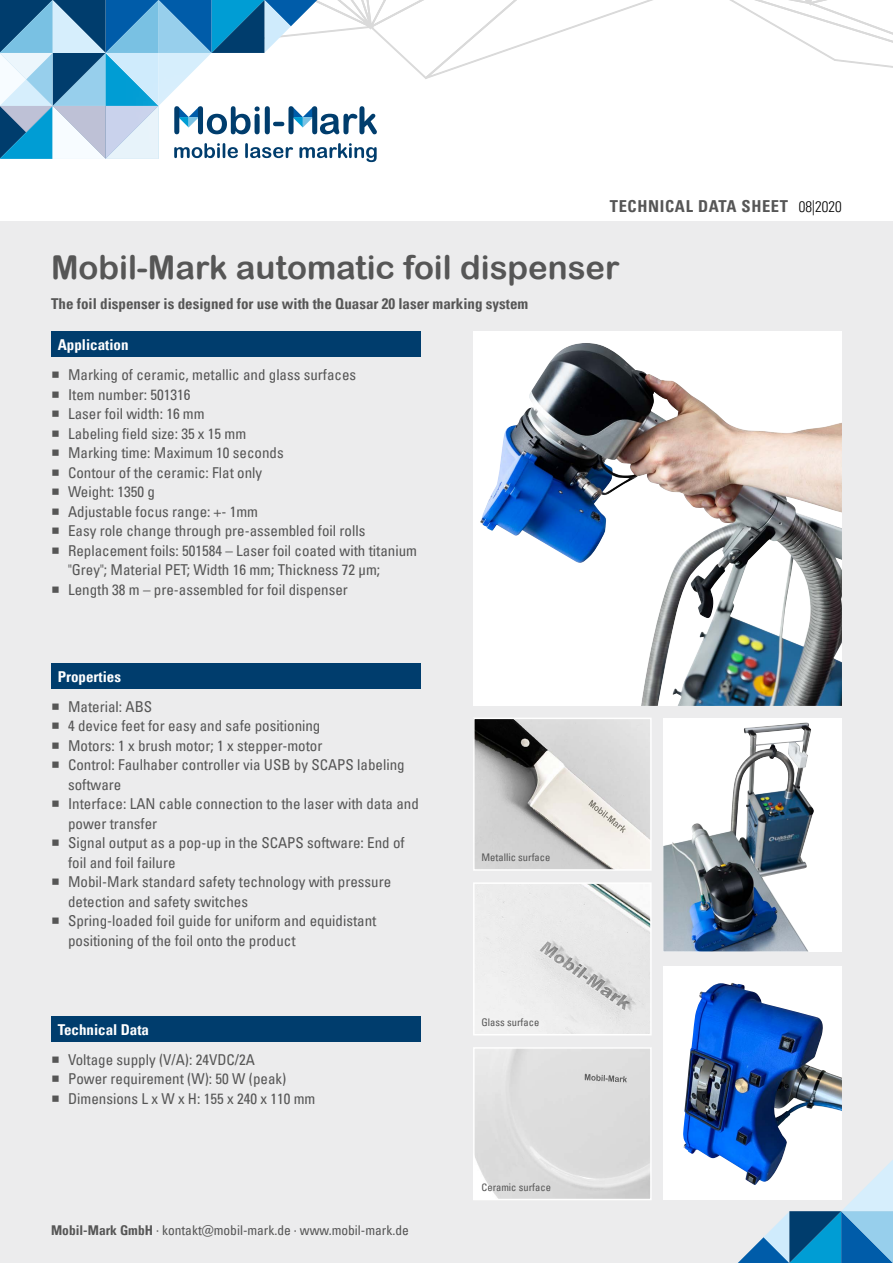
<style>
.page{position:relative;width:893px;height:1263px;background:#fff}
.page>*{position:absolute;margin:0;border:0;box-sizing:border-box;transform-origin:0 0}
.t1{font:33px "Arial Rounded MT Bold";color:#565656}
.t2{font:700 condensed 16.5px "Univers LT Pro";letter-spacing:.04em;color:#565656}
.t3{font:condensed 15px/19.5px "Univers LT Pro";color:#565656}
.t4{font:700 condensed 15px "Univers LT Pro";color:#565656}
.t5{font:700 condensed 15px "Univers LT Pro";color:#fff}
.t6{font:condensed 13.5px "Univers LT Pro";color:#565656}
.t7{font:condensed 10.5px "Univers LT Pro";color:#565656}
.s1{font-weight:300;font-size:15px;color:#000}
.s2{font-weight:700}
</style>
<div class="page">
<div style="left:0;top:221px;width:893px;height:1042px;background:#ececed"></div>
<svg style="left:0;top:0;width:893px;height:162px"></svg>
<svg style="left:738px;top:1160px;width:155px;height:103px"></svg>
<div style="left:51px;top:332px;width:370px;height:25px;background:#003d6d"></div>
<div style="left:51px;top:663px;width:370px;height:26px;background:#003d6d"></div>
<div style="left:51px;top:1016px;width:370px;height:26px;background:#003d6d"></div>
<div style="left:473px;top:332px;width:369px;height:374px;background:#fff"></div>
<img style="left:480px;top:345px;width:362px;height:361px">
<img style="left:476px;top:721px;width:173px;height:147px">
<div style="left:473px;top:718px;width:179px;height:153px;border:2px solid #fff"></div>
<img style="left:502px;top:885px;width:147px;height:136px">
<div style="left:473px;top:882px;width:179px;height:153px;border:2px solid #fff"></div>
<img style="left:476px;top:1050px;width:173px;height:147px">
<div style="left:473px;top:1047px;width:179px;height:153px;border:2px solid #fff"></div>
<div style="left:663px;top:718px;width:179px;height:233px;background:#fff"></div>
<img style="left:663px;top:722px;width:151px;height:229px">
<div style="left:663px;top:966px;width:179px;height:234px;background:#fff"></div>
<img style="left:683px;top:983px;width:159px;height:202px">
<p class="t2" style="left:610px;top:196px;width:234px">TECHNICAL DATA SHEET <span class="s1">08|2020</span></p>
<h1 class="t1" style="left:51px;top:248px;width:570px">Mobil-Mark automatic foil dispenser</h1>
<p class="t4" style="left:51px;top:294px;width:479px">The foil dispenser is designed for use with the Quasar 20 laser marking system</p>
<p class="t5" style="left:58px;top:335px;width:72px">Application</p>
<p class="t3" style="left:68px;top:365px;width:351px">Marking of ceramic, metallic and glass surfaces<br>Item number: 501316<br>Laser foil width: 16 mm<br>Labeling field size: 35 x 15 mm<br>Marking time: Maximum 10 seconds<br>Contour of the ceramic: Flat only<br>Weight: 1350 g<br>Adjustable focus range: +- 1mm<br>Easy role change through pre-assembled foil rolls Replacement foils: 501584 – Laser foil coated with titanium "Grey"; Material PET; Width 16 mm; Thickness 72 µm; Length 38 m – pre-assembled for foil dispenser</p>
<p class="t5" style="left:58px;top:667px;width:65px">Properties</p>
<p class="t3" style="left:68px;top:696px;width:352px">Material: ABS<br>4 device feet for easy and safe positioning<br>Motors: 1 x brush motor; 1 x stepper-motor<br>Control: Faulhaber controller via USB by SCAPS labeling software<br>Interface: LAN cable connection to the laser with data and power transfer<br>Signal output as a pop-up in the SCAPS software: End of foil and foil failure<br>Mobil-Mark standard safety technology with pressure detection and safety switches<br>Spring-loaded foil guide for uniform and equidistant positioning of the foil onto the product</p>
<p class="t5" style="left:58px;top:1020px;width:93px">Technical Data</p>
<p class="t3" style="left:68px;top:1049px;width:249px">Voltage supply (V/A): 24VDC/2A<br>Power requirement (W): 50 W (peak)<br>Dimensions L x W x H: 155 x 240 x 110 mm</p>
<p class="t6" style="left:51px;top:1221px;width:359px"><span class="s2">Mobil-Mark GmbH</span> · kontakt@mobil-mark.de · www.mobil-mark.de</p>
<p class="t7" style="left:482px;top:851px;width:70px">Metallic surface</p>
<p class="t7" style="left:482px;top:1016px;width:59px">Glass surface</p>
<p class="t7" style="left:482px;top:1180px;width:71px">Ceramic surface</p>
</div>
